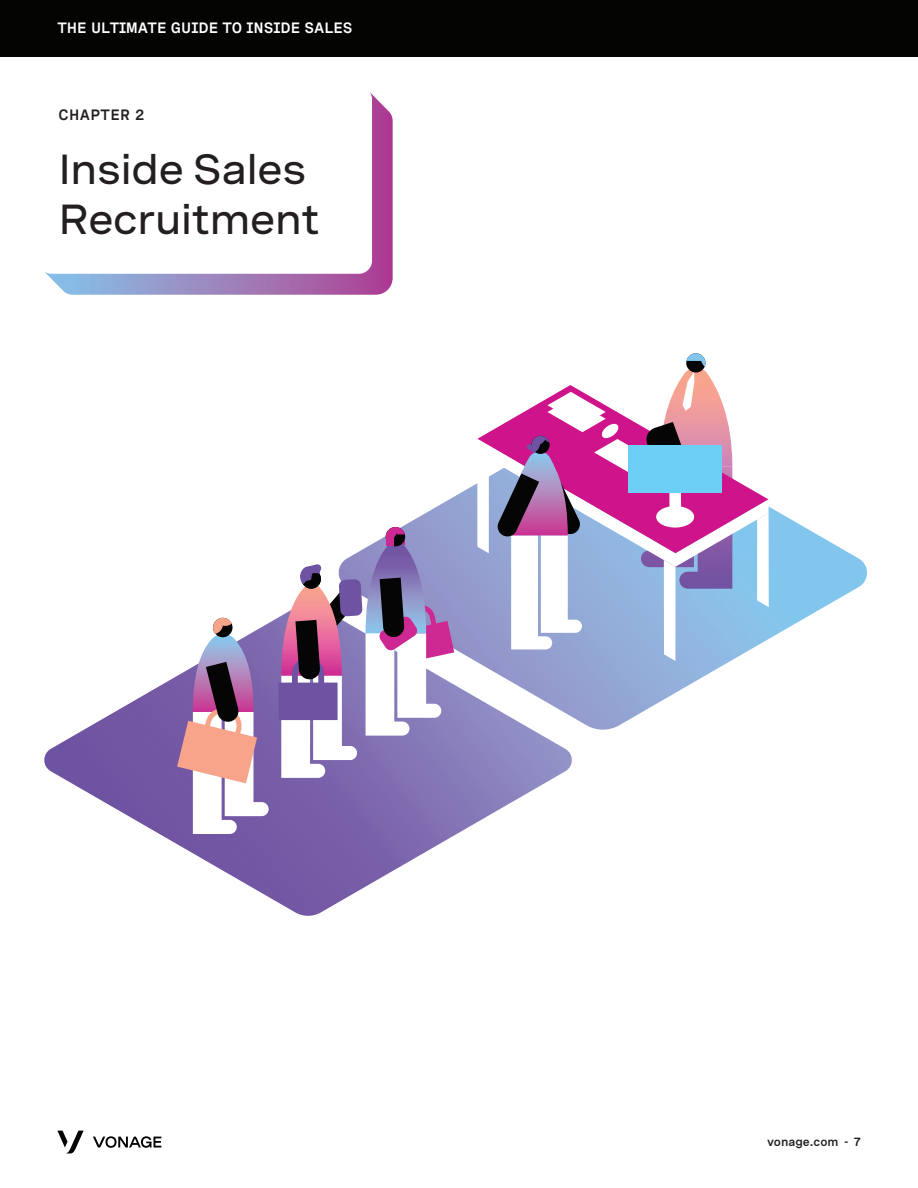
<style>
.page{position:relative;width:918px;height:1188px;background:#fff}
.page>*{position:absolute;margin:0;border:0;box-sizing:border-box;transform-origin:0 0}
._02-Headline{font:500 expanded 42px/50.4px "Spezia";letter-spacing:-.02em;color:#231f20}
.t1{font:600 15px "Spezia Semi Mono";color:#fff}
._00-Eyebrow{font:600 15px "Spezia Semi Mono";letter-spacing:.025em;color:#231f20}
.t2{font:600 12px "Spezia";color:#231f20}
</style>
<div class="page">
<svg style="left:57px;top:1131px;width:27px;height:22px"></svg>
<svg style="left:93px;top:1136px;width:68px;height:12px"></svg>
<div style="left:0;top:0;width:918px;height:57px;background:#040503"></div>
<svg style="left:395px;top:483px;width:472px;height:247px"></svg>
<svg style="left:44px;top:604px;width:530px;height:312px"></svg>
<svg style="left:279px;top:527px;width:175px;height:251px"></svg>
<svg style="left:477px;top:353px;width:292px;height:308px"></svg>
<svg style="left:177px;top:618px;width:92px;height:216px"></svg>
<svg style="left:45px;top:92px;width:348px;height:203px"></svg>
<p class="t1" style="left:57px;top:17px;width:297px">THE ULTIMATE GUIDE TO INSIDE SALES</p>
<p class="_00-Eyebrow" style="left:59px;top:103px;width:88px">CHAPTER 2</p>
<p class="_02-Headline" style="left:59px;top:140px;width:263px">Inside Sales<br>Recruitment</p>
<p class="t2" style="left:767px;top:1132px;width:95px">vonage.com - 7</p>
</div>
